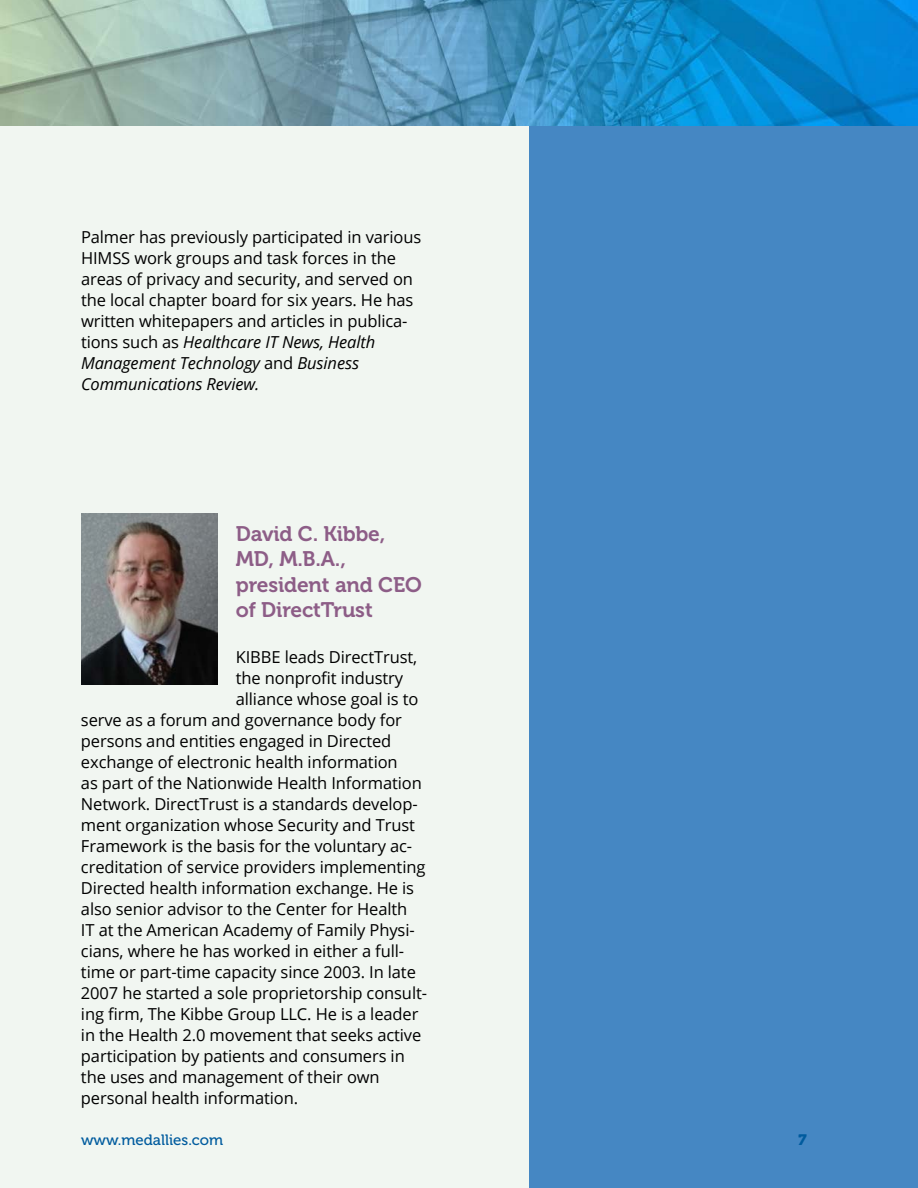
<style>
.page{position:relative;width:918px;height:1188px;background:#fff}
.page>*{position:absolute;margin:0;border:0;box-sizing:border-box;transform-origin:0 0}
.t1{font:21px/25.2px "Museo 700";letter-spacing:-.005em;color:#8d5d87}
.t2{font:16.5px/21px "Open Sans";letter-spacing:-.005em;color:#000}
.t3{font:15px "Museo 500";color:#005b9e}
.t4{font:15px "Museo 900";color:#005b9e}
.s1{font-style:italic}
</style>
<div class="page">
<div style="left:0;top:113px;width:918px;height:1075px;background:#f1f6f1"></div>
<img style="left:81px;top:513px;width:137px;height:171px">
<div style="left:529px;top:0;width:389px;height:1188px;background:#4587c3"></div>
<img style="left:0;top:0;width:918px;height:126px">
<p class="t2" style="left:81px;top:226px;width:342px">Palmer has previously participated in various HIMSS work groups and task forces in the areas of privacy and security, and served on the local chapter board for six years. He has written whitepapers and articles in publica&shy;tions such as <span class="s1">Healthcare IT News, Health Management Technology</span> and <span class="s1">Business Communications Review.</span></p>
<p class="t1" style="left:236px;top:522px;width:187px">David C. Kibbe,<br>MD, M.B.A., president and CEO of DirectTrust</p>
<p class="t2" style="left:236px;top:646px;width:183px">KIBBE leads DirectTrust,</p>
<p class="t2" style="left:236px;top:667px;width:169px">the nonprofit industry</p>
<p class="t2" style="left:236px;top:688px;width:184px">alliance whose goal is to</p>
<p class="t2" style="left:81px;top:709px;width:322px">serve as a forum and governance body for</p>
<p class="t2" style="left:81px;top:730px;width:312px">persons and entities engaged in Directed</p>
<p class="t2" style="left:81px;top:751px;width:318px">exchange of electronic health information</p>
<p class="t2" style="left:81px;top:772px;width:342px">as part of the Nationwide Health Information</p>
<p class="t2" style="left:81px;top:793px;width:338px">Network. DirectTrust is a standards develop-</p>
<p class="t2" style="left:81px;top:814px;width:335px">ment organization whose Security and Trust</p>
<p class="t2" style="left:81px;top:835px;width:333px">Framework is the basis for the voluntary ac-</p>
<p class="t2" style="left:81px;top:856px;width:346px">creditation of service providers implementing</p>
<p class="t2" style="left:81px;top:877px;width:335px">Directed health information exchange. He is</p>
<p class="t2" style="left:81px;top:898px;width:328px">also senior advisor to the Center for Health</p>
<p class="t2" style="left:81px;top:919px;width:335px">IT at the American Academy of Family Physi-</p>
<p class="t2" style="left:81px;top:940px;width:325px">cians, where he has worked in either a full-</p>
<p class="t2" style="left:81px;top:961px;width:336px">time or part-time capacity since 2003. In late</p>
<p class="t2" style="left:81px;top:982px;width:348px">2007 he started a sole proprietorship consult-</p>
<p class="t2" style="left:81px;top:1003px;width:339px">ing firm, The Kibbe Group LLC. He is a leader</p>
<p class="t2" style="left:81px;top:1024px;width:342px">in the Health 2.0 movement that seeks active</p>
<p class="t2" style="left:81px;top:1045px;width:325px">participation by patients and consumers in</p>
<p class="t2" style="left:81px;top:1066px;width:300px">the uses and management of their own</p>
<p class="t2" style="left:81px;top:1087px;width:219px">personal health information.</p>
<p class="t3" style="left:81px;top:1132px;width:144px">www.medallies.com</p>
<p class="t4" style="left:799px;top:1131px;width:10px">7</p>
</div>
